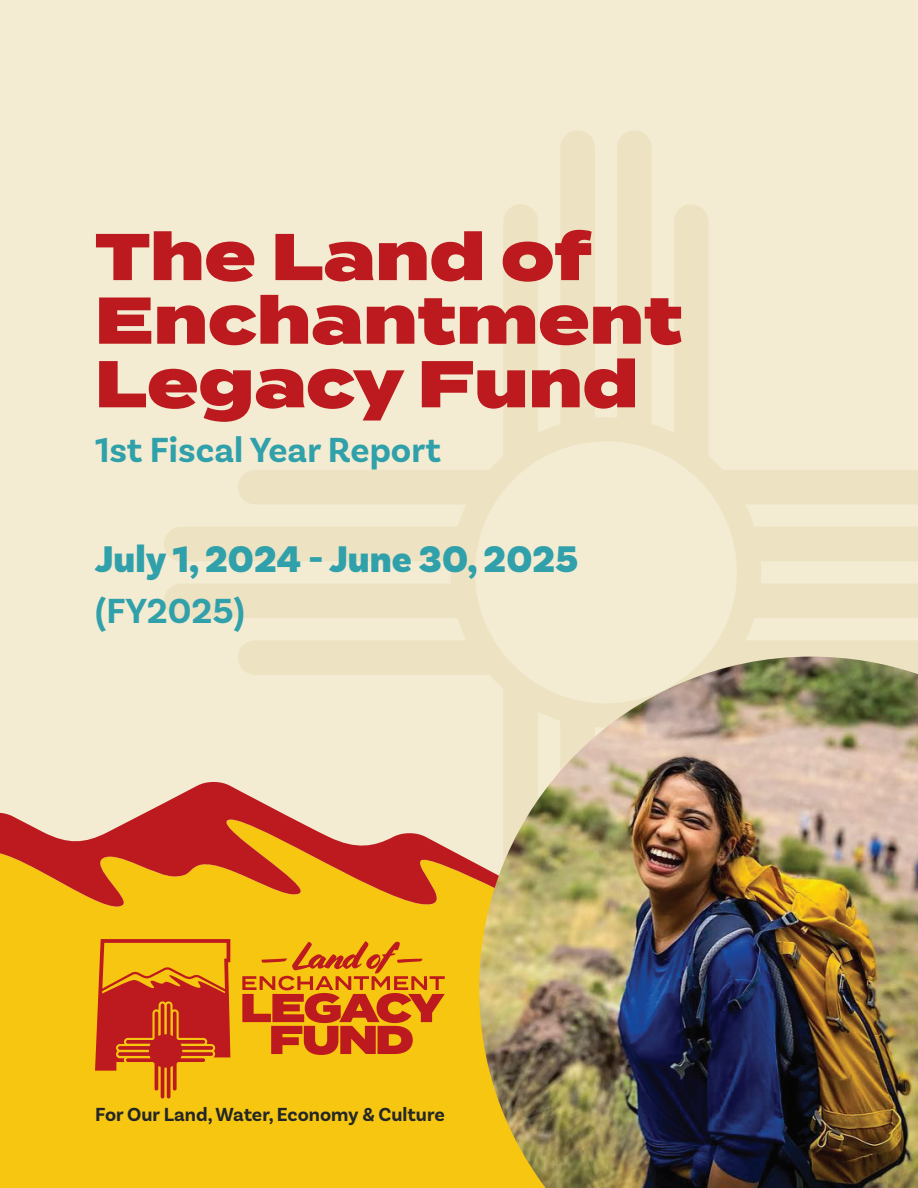
<style>
.page{position:relative;width:918px;height:1188px;background:#fff}
.page>*{position:absolute;margin:0;border:0;box-sizing:border-box;transform-origin:0 0}
.t1{font:900 66px/63.6px "Termina";color:#bd1a1f}
.t2{font:900 39px "Basic Sans";color:#30a0aa}
.t3{font:700 36.6px "Basic Sans";color:#30a0aa}
.t4{font:700 19.95px "Basic Sans";color:#252626}
</style>
<div class="page">
<div style="left:0;top:1129px;width:662px;height:59px;background:#f6c611"></div>
<div style="left:0;top:0;width:918px;height:975px;background:#f3ecd2"></div>
<svg style="left:164px;top:130px;width:754px;height:545px"></svg>
<div style="left:0;top:946px;width:479px;height:183px;background:#f6c611"></div>
<svg style="left:0;top:782px;width:479px;height:164px"></svg>
<img style="left:479px;top:657px;width:439px;height:531px">
<svg style="left:242px;top:941px;width:203px;height:114px;background:#df8216"></svg>
<svg style="left:95px;top:939px;width:135px;height:159px;background:#d96f17"></svg>
<h1 class="t1" style="left:95px;top:228px;width:589px">The Land of<br>Enchantment<br>Legacy Fund</h1>
<h3 class="t3" style="left:95px;top:428px;width:347px">1st Fiscal Year Report</h3>
<h2 class="t2" style="left:95px;top:536px;width:485px">July 1, 2024 - June 30, 2025</h2>
<h3 class="t3" style="left:95px;top:589px;width:151px">(FY2025)</h3>
<p class="t4" style="left:95px;top:1103px;width:351px">For Our Land, Water, Economy &amp; Culture</p>
</div>
